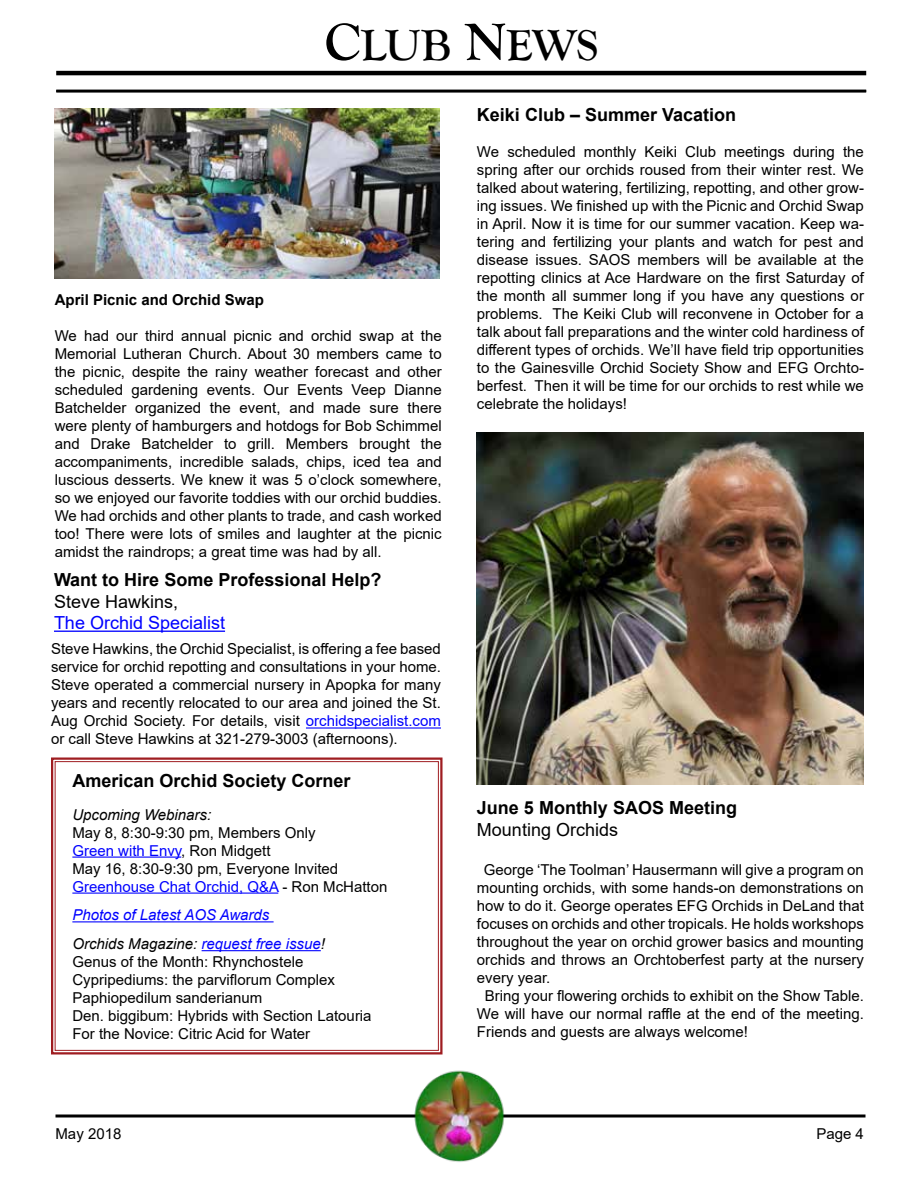
<style>
.page{position:relative;width:918px;height:1188px;background:#fff}
.page>*{position:absolute;margin:0;border:0;box-sizing:border-box;transform-origin:0 0}
.t1{font:700 45px "Goudy Old Style T";letter-spacing:-.005em;color:#000}
.t2{font:700 18px "Arial";color:#000}
.t3{font:18px "Arial";color:#000}
.t4{font:18px "Arial";color:#00f}
.t5{font:15px/18px "Arial";color:#000;text-align:justify}
.t6{font:italic 15px/28.8px "Arial";color:#00f}
.t7{font:700 15px "Arial";color:#000}
.t8{font:italic 15px "Arial";color:#000}
.s1{font-size:54px}
.s2{color:#00f}
.s3{color:#000}
</style>
<div class="page">
<svg style="left:51px;top:757px;width:392px;height:298px"></svg>
<div style="left:55px;top:761px;width:384px;height:290px;border:1px solid #9f1d21"></div>
<hr style="left:56px;top:71px;width:810px;height:4px;background:#000">
<hr style="left:56px;top:90px;width:810px;height:3px;background:#000">
<svg style="left:56px;top:1114px;width:810px;height:4px;background:#3f3f3f"></svg>
<img style="left:395px;top:1070px;width:131px;height:92px">
<hr style="left:72px;top:857px;width:109px;height:1px;background:#00f">
<hr style="left:72px;top:893px;width:206px;height:1px;background:#00f">
<hr style="left:72px;top:921px;width:202px;height:1px;background:#00f">
<hr style="left:202px;top:950px;width:119px;height:1px;background:#00f">
<hr style="left:54px;top:631px;width:171px;height:1px;background:#00f">
<hr style="left:306px;top:727px;width:135px;height:2px;background:#00f">
<img style="left:54px;top:108px;width:386px;height:171px">
<img style="left:477px;top:432px;width:387px;height:352px">
<h1 class="t1" style="left:324px;top:20px;width:275px"><span class="s1">C</span>LUB <span class="s1">N</span>EWS</h1>
<p class="t7" style="left:55px;top:289px;width:211px">April Picnic and Orchid Swap</p>
<p class="t5" style="left:55px;top:327px;width:389px">We had our third annual picnic and orchid swap at the Memorial Lutheran Church. About 30 members came to the picnic, despite the rainy weather forecast and other scheduled gardening events. Our Events Veep Dianne Batchelder organized the event, and made sure there were plenty of hamburgers and hotdogs for Bob Schimmel and Drake Batchelder to grill. Members brought the accompaniments, incredible salads, chips, iced tea and luscious desserts. We knew it was 5 o’clock somewhere, so we enjoyed our favorite toddies with our orchid buddies.<br>We had orchids and other plants to trade, and cash worked too! There were lots of smiles and laughter at the picnic amidst the raindrops; a great time was had by all.</p>
<p class="t2" style="left:54px;top:567px;width:329px">Want to Hire Some Professional Help?</p>
<p class="t3" style="left:54px;top:589px;width:126px">Steve Hawkins,</p>
<p class="t4" style="left:54px;top:611px;width:173px">The Orchid Specialist</p>
<p class="t5" style="left:51px;top:640px;width:392px">Steve Hawkins, the Orchid Specialist, is offering a fee based service for orchid repotting and consultations in your home.<br>Steve operated a commercial nursery in Apopka for many years and recently relocated to our area and joined the St.<br>Aug Orchid Society. For details, visit <span class="s2">orchidspecialist.com </span>or call Steve Hawkins at 321-279-3003 (afternoons).</p>
<p class="t2" style="left:72px;top:768px;width:280px">American Orchid Society Corner</p>
<p class="t8" style="left:72px;top:805px;width:140px">Upcoming Webinars:</p>
<p class="t5" style="left:72px;top:823px;width:317px;text-align:left">May 8, 8:30-9:30 pm, Members Only<br><span class="s2">Green with Envy</span>, Ron Midgett<br>May 16, 8:30-9:30 pm, Everyone Invited <span class="s2">Greenhouse Chat Orchid, Q&amp;A</span> - Ron McHatton</p>
<p class="t6" style="left:72px;top:901px;width:254px">Photos of Latest AOS Awards<br><span class="s3">Orchids Magazine:</span> request free issue<span class="s3">!</span></p>
<p class="t5" style="left:72px;top:953px;width:301px;text-align:left">Genus of the Month: Rhynchostele Cypripediums: the parviflorum Complex Paphiopedilum sanderianum<br>Den. biggibum: Hybrids with Section Latouria For the Novice: Citric Acid for Water</p>
<p class="t2" style="left:477px;top:102px;width:261px">Keiki Club – Summer Vacation</p>
<p class="t5" style="left:477px;top:143px;width:389px">We scheduled monthly Keiki Club meetings during the spring after our orchids roused from their winter rest. We talked about watering, fertilizing, repotting, and other grow&shy;ing issues. We finished up with the Picnic and Orchid Swap in April. Now it is time for our summer vacation. Keep wa&shy;tering and fertilizing your plants and watch for pest and disease issues. SAOS members will be available at the repotting clinics at Ace Hardware on the first Saturday of the month all summer long if you have any questions or problems. The Keiki Club will reconvene in October for a talk about fall preparations and the winter cold hardiness of different types of orchids. We’ll have field trip opportunities to the Gainesville Orchid Society Show and EFG Orchto&shy;berfest. Then it will be time for our orchids to rest while we celebrate the holidays!</p>
<p class="t2" style="left:477px;top:795px;width:262px">June 5 Monthly SAOS Meeting</p>
<p class="t3" style="left:477px;top:817px;width:143px">Mounting Orchids</p>
<p class="t5" style="left:484px;top:861px;width:382px">George ‘The Toolman’ Hausermann will give a program on</p>
<p class="t5" style="left:477px;top:879px;width:388px">mounting orchids, with some hands-on demonstrations on</p>
<p class="t5" style="left:477px;top:897px;width:389px">how to do it. George operates EFG Orchids in DeLand that</p>
<p class="t5" style="left:477px;top:915px;width:388px">focuses on orchids and other tropicals. He holds workshops</p>
<p class="t5" style="left:477px;top:933px;width:388px">throughout the year on orchid grower basics and mounting</p>
<p class="t5" style="left:477px;top:951px;width:389px">orchids and throws an Orchtoberfest party at the nursery</p>
<p class="t5" style="left:477px;top:969px;width:75px">every year.</p>
<p class="t5" style="left:485px;top:987px;width:381px">Bring your flowering orchids to exhibit on the Show Table.</p>
<p class="t5" style="left:477px;top:1005px;width:389px">We will have our normal raffle at the end of the meeting.</p>
<p class="t5" style="left:477px;top:1023px;width:272px">Friends and guests are always welcome!</p>
<p class="t5" style="left:56px;top:1125px;width:67px">May 2018</p>
<p class="t5" style="left:816px;top:1125px;width:49px">Page 4</p>
</div>
